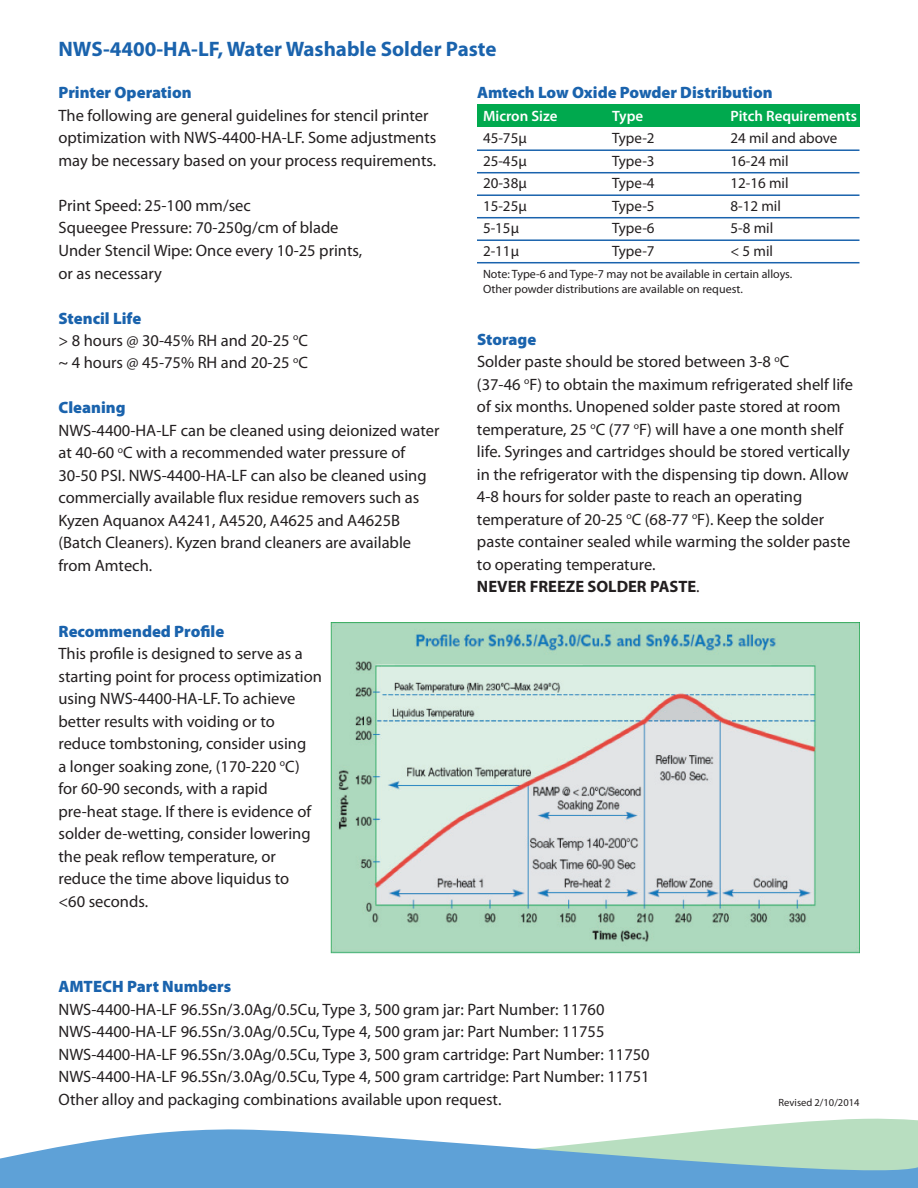
<style>
.page{position:relative;width:918px;height:1188px;background:#fff}
.page>*{position:absolute;margin:0;border:0;box-sizing:border-box;transform-origin:0 0}
.t1{font:700 21px "Myriad Pro";color:#1a63ad}
.t2{font:16.5px/22.5px "Myriad Pro";color:#231f20}
.t3{font:900 16.5px "Myriad Pro";color:#1a63ad}
.t4{font:15px "Myriad Pro";color:#231f20}
.t5{font:600 15px "Myriad Pro";color:#fff}
.t6{font:12px/15px "Myriad Pro";color:#231f20}
.t7{font:10.5px "Myriad Pro";color:#231f20}
.s1{font-weight:900;color:#1a63ad}
.s2{font-weight:700}
</style>
<div class="page">
<div style="left:477px;top:104px;width:383px;height:23px;background:#00a94e"></div>
<hr style="left:477px;top:149px;width:383px;height:2px;background:#1a63ad">
<hr style="left:477px;top:172px;width:383px;height:1px;background:#1a63ad">
<hr style="left:477px;top:194px;width:383px;height:2px;background:#1a63ad">
<hr style="left:477px;top:217px;width:383px;height:1px;background:#1a63ad">
<hr style="left:477px;top:239px;width:383px;height:2px;background:#1a63ad">
<hr style="left:477px;top:262px;width:383px;height:1px;background:#1a63ad">
<svg style="left:734px;top:1118px;width:184px;height:10px;fill:#b8dec0"></svg>
<svg style="left:0;top:1128px;width:918px;height:60px;background:#86bad7"></svg>
<img style="left:331px;top:623px;width:529px;height:331px">
<p class="t1" style="left:58px;top:37px;width:440px">NWS-4400-HA-LF, Water Washable Solder Paste</p>
<p class="t3" style="left:58px;top:84px;width:135px">Printer Operation</p>
<p class="t2" style="left:58px;top:105px;width:379px">The following are general guidelines for stencil printer optimization with NWS-4400-HA-LF. Some adjustments may be necessary based on your process requirements.</p>
<p class="t2" style="left:58px;top:195px;width:305px">Print Speed: 25-100 mm/sec<br>Squeegee Pressure: 70-250g/cm of blade<br>Under Stencil Wipe: Once every 10-25 prints, or as necessary</p>
<p class="t2" style="left:58px;top:307px;width:251px"><span class="s1">Stencil Life<br></span>&gt; 8 hours @ 30-45% RH and 20-25 <sup>o</sup>C ~ 4 hours @ 45-75% RH and 20-25 <sup>o</sup>C</p>
<p class="t3" style="left:58px;top:399px;width:69px">Cleaning</p>
<p class="t2" style="left:58px;top:420px;width:383px">NWS-4400-HA-LF can be cleaned using deionized water at 40-60 <sup>o</sup>C with a recommended water pressure of 30-50 PSI. NWS-4400-HA-LF can also be cleaned using commercially available flux residue removers such as Kyzen Aquanox A4241, A4520, A4625 and A4625B (Batch Cleaners). Kyzen brand cleaners are available from Amtech.</p>
<p class="t3" style="left:58px;top:622px;width:167px">Recommended Profile</p>
<p class="t2" style="left:58px;top:643px;width:265px">This profile is designed to serve as a starting point for process optimization using NWS-4400-HA-LF. To achieve better results with voiding or to reduce tombstoning, consider using<br>a longer soaking zone, (170-220 <sup>o</sup>C) for 60-90 seconds, with a rapid pre-heat stage. If there is evidence of solder de-wetting, consider lowering the peak reflow temperature, or reduce the time above liquidus to<br>&lt;60 seconds.</p>
<p class="t3" style="left:477px;top:84px;width:297px">Amtech Low Oxide Powder Distribution</p>
<p class="t5" style="left:483px;top:108px;width:76px">Micron Size</p>
<p class="t5" style="left:612px;top:108px;width:33px">Type</p>
<p class="t5" style="left:730px;top:108px;width:128px">Pitch Requirements</p>
<p class="t4" style="left:483px;top:130px;width:45px">45-75µ</p>
<p class="t4" style="left:612px;top:130px;width:44px">Type-2</p>
<p class="t4" style="left:730px;top:130px;width:108px">24 mil and above</p>
<p class="t4" style="left:483px;top:153px;width:45px">25-45µ</p>
<p class="t4" style="left:612px;top:153px;width:44px">Type-3</p>
<p class="t4" style="left:730px;top:153px;width:60px">16-24 mil</p>
<p class="t4" style="left:483px;top:175px;width:45px">20-38µ</p>
<p class="t4" style="left:612px;top:175px;width:44px">Type-4</p>
<p class="t4" style="left:730px;top:175px;width:60px">12-16 mil</p>
<p class="t4" style="left:483px;top:198px;width:45px">15-25µ</p>
<p class="t4" style="left:612px;top:198px;width:44px">Type-5</p>
<p class="t4" style="left:730px;top:198px;width:52px">8-12 mil</p>
<p class="t4" style="left:483px;top:220px;width:37px">5-15µ</p>
<p class="t4" style="left:612px;top:220px;width:44px">Type-6</p>
<p class="t4" style="left:730px;top:220px;width:44px">5-8 mil</p>
<p class="t4" style="left:483px;top:243px;width:37px">2-11µ</p>
<p class="t4" style="left:612px;top:243px;width:44px">Type-7</p>
<p class="t4" style="left:730px;top:243px;width:44px">&lt; 5 mil</p>
<p class="t6" style="left:483px;top:267px;width:311px">Note: Type-6 and Type-7 may not be available in certain alloys.<br>Other powder distributions are available on request.</p>
<p class="t2" style="left:477px;top:328px;width:378px"><span class="s1">Storage<br></span>Solder paste should be stored between 3-8 <sup>o</sup>C<br>(37-46 <sup>o</sup>F) to obtain the maximum refrigerated shelf life of six months. Unopened solder paste stored at room temperature, 25 <sup>o</sup>C (77 <sup>o</sup>F) will have a one month shelf life. Syringes and cartridges should be stored vertically in the refrigerator with the dispensing tip down. Allow 4-8 hours for solder paste to reach an operating temperature of 20-25 <sup>o</sup>C (68-77 <sup>o</sup>F). Keep the solder paste container sealed while warming the solder paste to operating temperature.<br><span class="s2">NEVER FREEZE SOLDER PASTE</span>.</p>
<p class="t3" style="left:58px;top:978px;width:174px">AMTECH Part Numbers</p>
<p class="t2" style="left:58px;top:999px;width:593px">NWS-4400-HA-LF 96.5Sn/3.0Ag/0.5Cu, Type 3, 500 gram jar: Part Number: 11760<br>NWS-4400-HA-LF 96.5Sn/3.0Ag/0.5Cu, Type 4, 500 gram jar: Part Number: 11755<br>NWS-4400-HA-LF 96.5Sn/3.0Ag/0.5Cu, Type 3, 500 gram cartridge: Part Number: 11750<br>NWS-4400-HA-LF 96.5Sn/3.0Ag/0.5Cu, Type 4, 500 gram cartridge: Part Number: 11751<br>Other alloy and packaging combinations available upon request.</p>
<p class="t7" style="left:779px;top:1097px;width:82px">Revised 2/10/2014</p>
</div>
